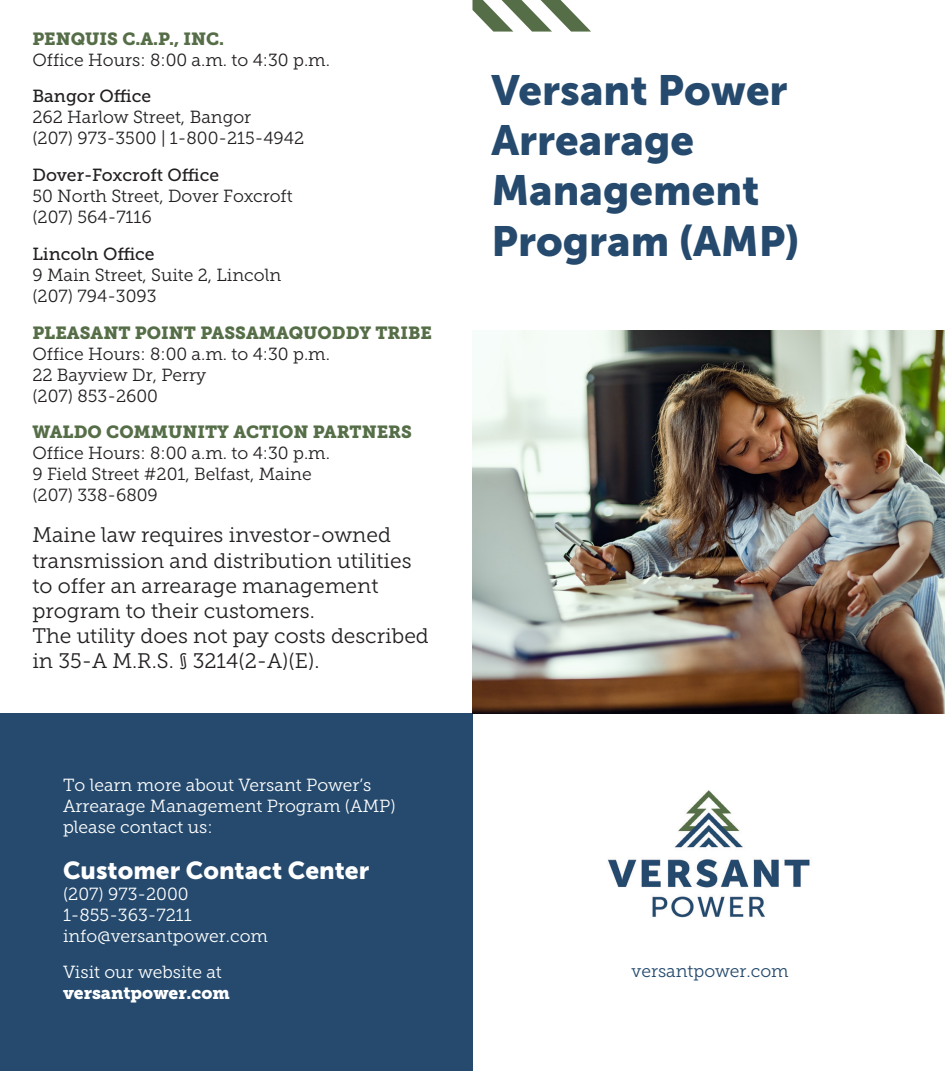
<style>
.page{position:relative;width:945px;height:1071px;background:#fff}
.page>*{position:absolute;margin:0;border:0;box-sizing:border-box;transform-origin:0 0}
.t1{font:42px/50.4px "Museo Sans 900";color:#254a6d}
.t2{font:24.5px "Museo Sans 900";color:#fff}
.Body_Copy{font:21px/25.2px "Museo Slab 300";color:#231f20}
.Body_Copy-2{font:17.5px/21px "Museo Slab 300";color:#231f20}
.Body_Copy-3{font:17.5px/21px "Museo Slab 300";color:#fff}
.Subhead{font:17.5px "Museo Slab 900";color:#566e48}
.Italics{font:17.5px "Museo Slab 500";color:#231f20}
.Body_Copy-4{font:17.5px "Museo Slab 300";color:#254a6d}
.s1{font-family:"Museo Slab 900"}
</style>
<div class="page">
<div style="left:0;top:713px;width:472px;height:358px;background:#254a6d"></div>
<img style="left:472px;top:331px;width:473px;height:383px">
<img style="left:608px;top:790px;width:202px;height:128px">
<svg style="left:472px;top:0;width:119px;height:32px"></svg>
<p class="Subhead" style="left:32px;top:28px;width:193px">PENQUIS C.A.P., INC.</p>
<p class="Body_Copy-2" style="left:32px;top:49px;width:299px">Office Hours: 8:00 a.m. to 4:30 p.m.</p>
<p class="Italics" style="left:32px;top:87px;width:120px">Bangor Office</p>
<p class="Body_Copy-2" style="left:32px;top:107px;width:273px">262 Harlow Street, Bangor<br>(207) 973-3500 | 1-800-215-4942</p>
<p class="Italics" style="left:32px;top:165px;width:188px">Dover-Foxcroft Office</p>
<p class="Body_Copy-2" style="left:32px;top:186px;width:262px">50 North Street, Dover Foxcroft (207) 564-7116</p>
<p class="Italics" style="left:32px;top:244px;width:124px">Lincoln Office</p>
<p class="Body_Copy-2" style="left:32px;top:264px;width:250px">9 Main Street, Suite 2, Lincoln (207) 794-3093</p>
<p class="Subhead" style="left:32px;top:322px;width:401px">PLEASANT POINT PASSAMAQUODDY TRIBE</p>
<p class="Body_Copy-2" style="left:32px;top:343px;width:299px">Office Hours: 8:00 a.m. to 4:30 p.m.<br>22 Bayview Dr, Perry<br>(207) 853-2600</p>
<p class="Subhead" style="left:32px;top:422px;width:381px">WALDO COMMUNITY ACTION PARTNERS</p>
<p class="Body_Copy-2" style="left:32px;top:443px;width:299px">Office Hours: 8:00 a.m. to 4:30 p.m.<br>9 Field Street #201, Belfast, Maine (207) 338-6809</p>
<p class="Body_Copy" style="left:32px;top:523px;width:398px">Maine law requires investor-owned transmission and distribution utilities to offer an arrearage management program to their customers.<br>The utility does not pay costs described in 35-A M.R.S. § 3214(2-A)(E).</p>
<p class="Body_Copy-3" style="left:63px;top:775px;width:334px">To learn more about Versant Power’s<br>Arrearage Management Program (AMP) please contact us:</p>
<p class="t2" style="left:63px;top:856px;width:308px">Customer Contact Center</p>
<p class="Body_Copy-3" style="left:63px;top:883px;width:206px">(207) 973-2000<br>1-855-363-7211 info@versantpower.com</p>
<p class="Body_Copy-3" style="left:63px;top:962px;width:168px">Visit our website at <span class="s1">versantpower.com</span></p>
<p class="t1" style="left:491px;top:65px;width:310px">Versant Power<br>Arrearage<br>Management<br>Program (AMP)</p>
<p class="Body_Copy-4" style="left:632px;top:961px;width:159px">versantpower.com</p>
</div>
